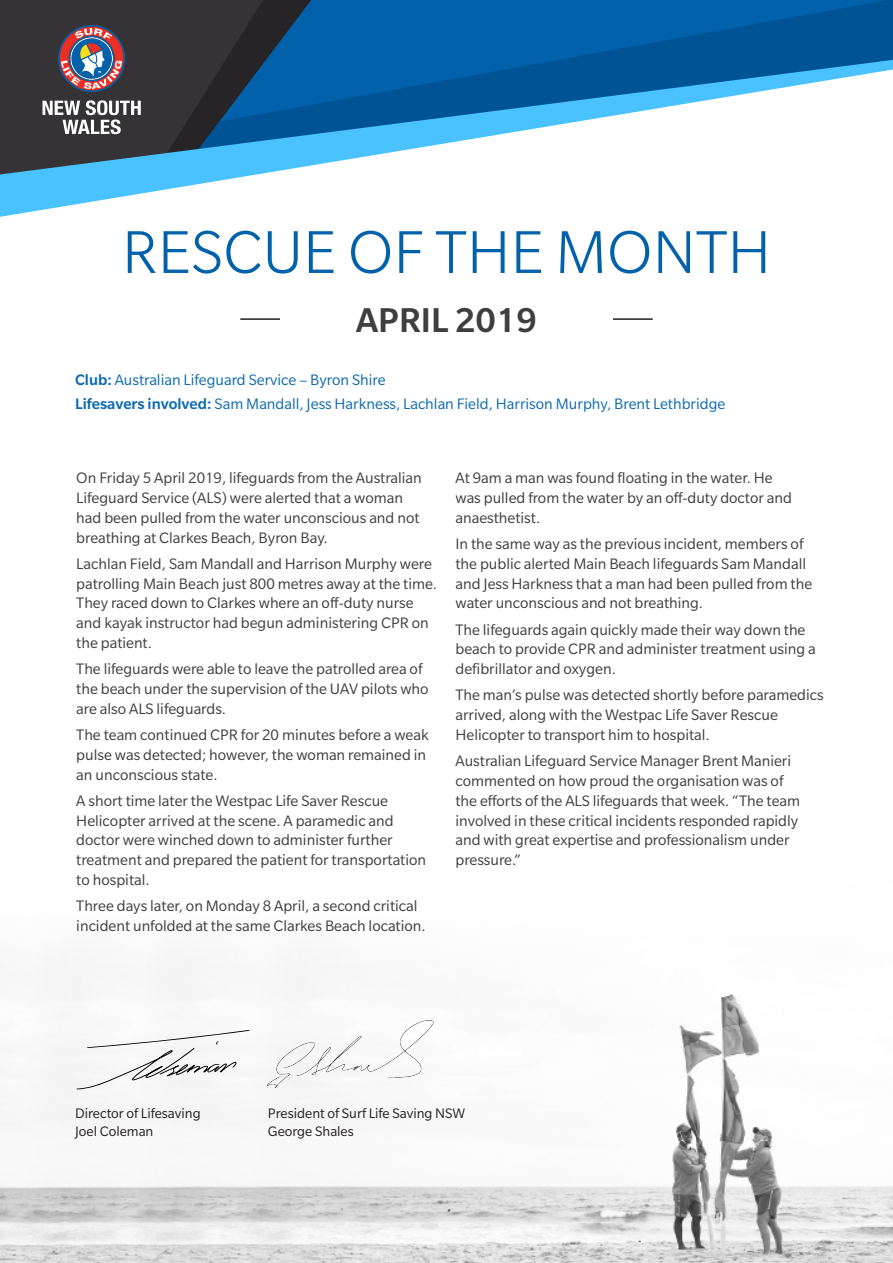
<style>
.page{position:relative;width:893px;height:1263px;background:#fff}
.page>*{position:absolute;margin:0;border:0;box-sizing:border-box;transform-origin:0 0}
.t1{font:300 65.7px "Slate Std";color:#0161aa}
.t2{font:500 37.5px "Slate Std";color:#3e3e3f}
.t3{font:16.5px/19.8px "Slate Std";color:#3e3e3f}
.t4{font:16.5px "Slate Std";color:#0c6ab0}
.t5{font:15px "Slate Std";color:#231f20}
.s1{font-weight:500}
</style>
<div class="page">
<img style="left:0;top:959px;width:893px;height:304px">
<svg style="left:311px;top:0;width:582px;height:60px;background:#005da4"></svg>
<div style="left:0;top:0;width:167px;height:60px;background:#363336"></div>
<svg style="left:167px;top:0;width:144px;height:60px;background:#283542"></svg>
<svg style="left:58px;top:25px;width:67px;height:35px;background:#7f5e69"></svg>
<svg style="left:0;top:60px;width:893px;height:157px"></svg>
<svg style="left:76px;top:1030px;width:174px;height:59px"></svg>
<img style="left:268px;top:1020px;width:165px;height:68px">
<hr style="left:240px;top:318px;width:413px;height:2px;background:#231f20">
<div style="left:280px;top:298px;width:333px;height:43px;background:#fff"></div>
<p class="t1" style="left:122px;top:218px;width:651px">RESCUE OF THE MONTH</p>
<p class="t2" style="left:356px;top:301px;width:182px">APRIL 2019</p>
<p class="t4" style="left:75px;top:372px;width:312px"><span class="s1">Club:</span> Australian Lifeguard Service – Byron Shire</p>
<p class="t4" style="left:75px;top:396px;width:652px"><span class="s1">Lifesavers involved:</span> Sam Mandall, Jess Harkness, Lachlan Field, Harrison Murphy, Brent Lethbridge</p>
<p class="t3" style="left:76px;top:468px;width:347px">On Friday 5 April 2019, lifeguards from the Australian Lifeguard Service (ALS) were alerted that a woman had been pulled from the water unconscious and not breathing at Clarkes Beach, Byron Bay.</p>
<p class="t3" style="left:76px;top:554px;width:362px">Lachlan Field, Sam Mandall and Harrison Murphy were patrolling Main Beach just 800 metres away at the time.<br>They raced down to Clarkes where an off-duty nurse and kayak instructor had begun administering CPR on the patient.</p>
<p class="t3" style="left:76px;top:659px;width:354px">The lifeguards were able to leave the patrolled area of the beach under the supervision of the UAV pilots who are also ALS lifeguards.</p>
<p class="t3" style="left:76px;top:725px;width:354px">The team continued CPR for 20 minutes before a weak pulse was detected; however, the woman remained in an unconscious state.</p>
<p class="t3" style="left:76px;top:791px;width:351px">A short time later the Westpac Life Saver Rescue Helicopter arrived at the scene. A paramedic and doctor were winched down to administer further treatment and prepared the patient for transportation to hospital.</p>
<p class="t3" style="left:76px;top:896px;width:351px">Three days later, on Monday 8 April, a second critical incident unfolded at the same Clarkes Beach location.</p>
<p class="t3" style="left:455px;top:468px;width:338px">At 9am a man was found floating in the water. He was pulled from the water by an off-duty doctor and anaesthetist.</p>
<p class="t3" style="left:455px;top:534px;width:358px">In the same way as the previous incident, members of the public alerted Main Beach lifeguards Sam Mandall and Jess Harkness that a man had been pulled from the water unconscious and not breathing.</p>
<p class="t3" style="left:455px;top:619px;width:362px">The lifeguards again quickly made their way down the beach to provide CPR and administer treatment using a defibrillator and oxygen.</p>
<p class="t3" style="left:455px;top:685px;width:370px">The man’s pulse was detected shortly before paramedics arrived, along with the Westpac Life Saver Rescue<br>Helicopter to transport him to hospital.</p>
<p class="t3" style="left:455px;top:751px;width:346px">Australian Lifeguard Service Manager Brent Manieri commented on how proud the organisation was of the efforts of the ALS lifeguards that week. “The team involved in these critical incidents responded rapidly and with great expertise and professionalism under pressure.”</p>
<p class="t5" style="left:75px;top:1106px;width:127px">Director of Lifesaving</p>
<p class="t5" style="left:75px;top:1124px;width:80px">Joel Coleman</p>
<p class="t5" style="left:268px;top:1106px;width:199px">President of Surf Life Saving NSW</p>
<p class="t5" style="left:268px;top:1124px;width:87px">George Shales</p>
</div>
